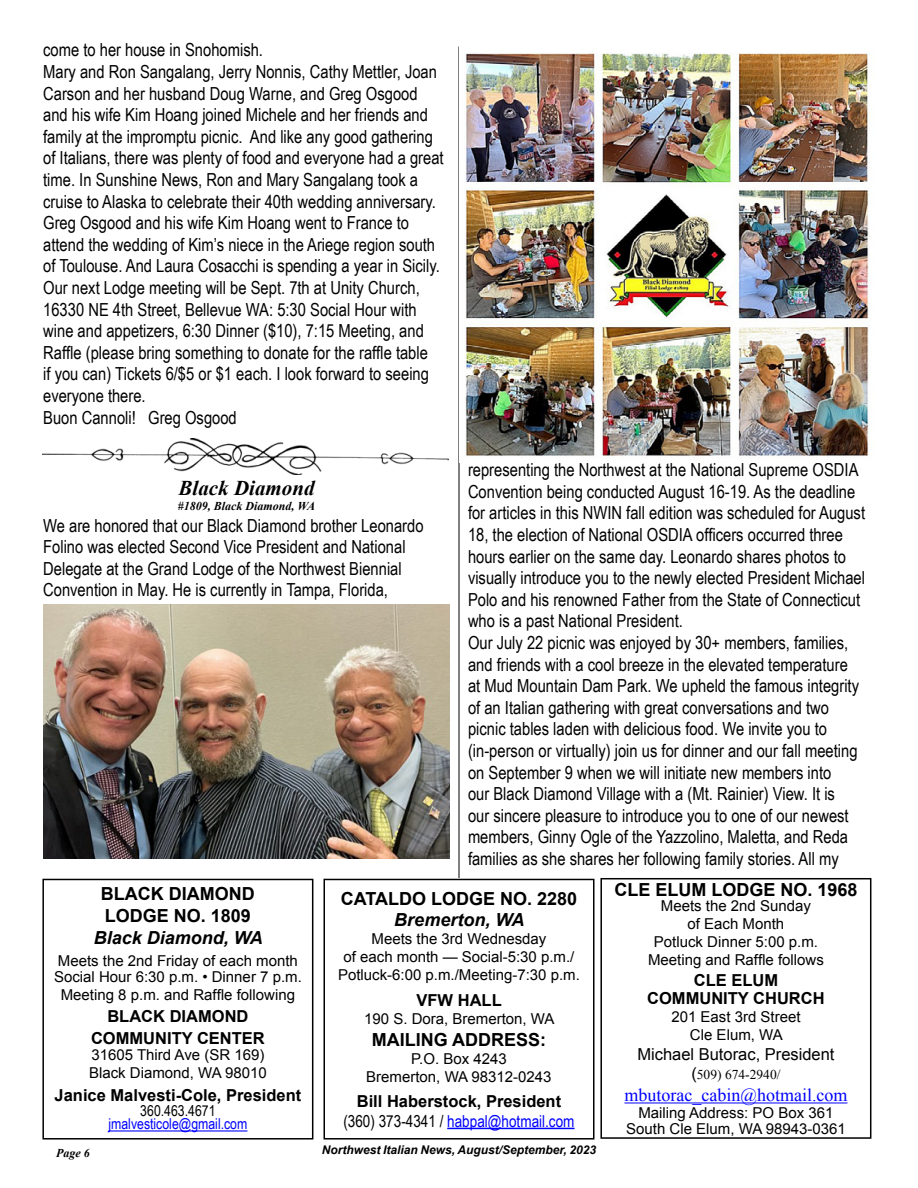
<style>
.page{position:relative;width:918px;height:1188px;background:#fff}
.page>*{position:absolute;margin:0;border:0;box-sizing:border-box;transform-origin:0 0}
.t1{font:italic 700 21px "Times New Roman";color:#000}
.t2{font:18px/21.6px "Arial Narrow";color:#000}
.t3{font:700 18px/21.6px "Arial";color:#000}
.t4{font:italic 700 18px "Arial";color:#000}
.t5{font:18px "Times New Roman";color:#00f}
.t6{font:700 16.5px/21.6px "Arial";color:#000;text-align:center}
.t7{font:16.5px "Arial Narrow";color:#00f}
.t8{font:16.5px "Arial";color:#000}
.t9{font:15px/18px "Arial";color:#000;text-align:center}
.t10{font:15px "Arial Narrow";color:#00f}
.t11{font:15px "Arial Narrow";color:#000}
.t12{font:13.5px "Times New Roman";color:#000}
.t13{font:italic 700 12px "Arial";color:#000}
.t14{font:italic 700 12px "Times New Roman";color:#000}
.s1{color:#000}
.s2{font-family:"Arial";font-size:16.5px}
</style>
<div class="page">
<hr style="left:108px;top:1130px;width:139px;height:2px;background:#00f">
<div style="left:42px;top:879px;width:271px;height:261px;border:2px solid #000"></div>
<hr style="left:447px;top:1128px;width:128px;height:1px;background:#00f">
<div style="left:324px;top:879px;width:270px;height:261px;border:2px solid #000"></div>
<hr style="left:624px;top:1103px;width:223px;height:1px;background:#00f">
<div style="left:600px;top:878px;width:271px;height:261px;border:2px solid #000"></div>
<hr style="left:459px;top:47px;width:1px;height:831px;background:#000">
<img style="left:459px;top:47px;width:410px;height:415px">
<img style="left:44px;top:605px;width:406px;height:253px">
<img style="left:42px;top:439px;width:406px;height:35px">
<p class="t2" style="left:43px;top:38px;width:402px">come to her house in Snohomish.<br>Mary and Ron Sangalang, Jerry Nonnis, Cathy Mettler, Joan Carson and her husband Doug Warne, and Greg Osgood and his wife Kim Hoang joined Michele and her friends and family at the impromptu picnic. And like any good gathering of Italians, there was plenty of food and everyone had a great time. In Sunshine News, Ron and Mary Sangalang took a cruise to Alaska to celebrate their 40th wedding anniversary.<br>Greg Osgood and his wife Kim Hoang went to France to attend the wedding of Kim’s niece in the Ariege region south of Toulouse. And Laura Cosacchi is spending a year in Sicily.<br>Our next Lodge meeting will be Sept. 7th at Unity Church, 16330 NE 4th Street, Bellevue WA: 5:30 Social Hour with wine and appetizers, 6:30 Dinner ($10), 7:15 Meeting, and Raffle (please bring something to donate for the raffle table<br>if you can) Tickets 6/$5 or $1 each. I look forward to seeing everyone there.<br>Buon Cannoli! Greg Osgood</p>
<p class="t1" style="left:179px;top:473px;width:137px">Black Diamond</p>
<p class="t14" style="left:178px;top:498px;width:139px">#1809, Black Diamond, WA</p>
<p class="t2" style="left:43px;top:514px;width:382px">We are honored that our Black Diamond brother Leonardo Folino was elected Second Vice President and National Delegate at the Grand Lodge of the Northwest Biennial Convention in May. He is currently in Tampa, Florida,</p>
<p class="t2" style="left:468px;top:458px;width:399px">representing the Northwest at the National Supreme OSDIA Convention being conducted August 16-19. As the deadline for articles in this NWIN fall edition was scheduled for August 18, the election of National OSDIA officers occurred three hours earlier on the same day. Leonardo shares photos to visually introduce you to the newly elected President Michael Polo and his renowned Father from the State of Connecticut who is a past National President.<br>Our July 22 picnic was enjoyed by 30+ members, families, and friends with a cool breeze in the elevated temperature<br>at Mud Mountain Dam Park. We upheld the famous integrity of an Italian gathering with great conversations and two picnic tables laden with delicious food. We invite you to (in-person or virtually) join us for dinner and our fall meeting on September 9 when we will initiate new members into<br>our Black Diamond Village with a (Mt. Rainier) View. It is<br>our sincere pleasure to introduce you to one of our newest members, Ginny Ogle of the Yazzolino, Maletta, and Reda families as she shares her following family stories. All my</p>
<p class="t3" style="left:101px;top:884px;width:155px">BLACK DIAMOND<br>LODGE NO. 1809</p>
<p class="t4" style="left:94px;top:926px;width:171px">Black Diamond, WA</p>
<p class="t9" style="left:54px;top:952px;width:249px;line-height:16.5px;text-align:left">Meets the 2nd Friday of each month<br>Social Hour 6:30 p.m. • Dinner 7 p.m.</p>
<p class="t9" style="left:61px;top:986px;width:236px">Meeting 8 p.m. and Raffle following</p>
<p class="t6" style="left:91px;top:1006px;width:175px">BLACK DIAMOND<br>COMMUNITY CENTER</p>
<p class="t9" style="left:89px;top:1046px;width:179px;text-align:left">31605 Third Ave (SR 169)<br>Black Diamond, WA 98010</p>
<p class="t6" style="left:55px;top:1085px;width:248px">Janice Malvesti-Cole, President</p>
<p class="t11" style="left:140px;top:1100px;width:77px">360.463.4671</p>
<p class="t10" style="left:108px;top:1113px;width:140px">jmalvesticole@gmail.com</p>
<p class="t3" style="left:341px;top:888px;width:238px">CATALDO LODGE NO. 2280</p>
<p class="t4" style="left:394px;top:908px;width:132px">Bremerton, WA</p>
<p class="t9" style="left:338px;top:930px;width:243px">Meets the 3rd Wednesday<br>of each month — Social-5:30 p.m./<br>Potluck-6:00 p.m./Meeting-7:30 p.m.</p>
<p class="t6" style="left:417px;top:990px;width:87px">VFW HALL</p>
<p class="t9" style="left:364px;top:1010px;width:192px">190 S. Dora, Bremerton, WA</p>
<p class="t3" style="left:372px;top:1030px;width:176px">MAILING ADDRESS:</p>
<p class="t9" style="left:366px;top:1050px;width:187px">P.O. Box 4243<br>Bremerton, WA 98312-0243</p>
<p class="t6" style="left:357px;top:1091px;width:206px">Bill Haberstock, President</p>
<p class="t7" style="left:343px;top:1109px;width:233px"><span class="s1">(360) 373-4341 /</span> habpal@hotmail.com</p>
<p class="t14" style="left:56px;top:1145px;width:35px">Page 6</p>
<p class="t13" style="left:322px;top:1142px;width:276px">Northwest Italian News, August/September, 2023</p>
<p class="t3" style="left:614px;top:879px;width:245px">CLE ELUM LODGE NO. 1968</p>
<p class="t9" style="left:648px;top:896px;width:177px">Meets the 2nd Sunday<br>of Each Month<br>Potluck Dinner 5:00 p.m.<br>Meeting and Raffle follows</p>
<p class="t6" style="left:647px;top:972px;width:179px;line-height:18px">CLE ELUM<br>COMMUNITY CHURCH</p>
<p class="t9" style="left:671px;top:1008px;width:131px">201 East 3rd Street<br>Cle Elum, WA</p>
<p class="t8" style="left:637px;top:1043px;width:199px">Michael Butorac, President</p>
<p class="t12" style="left:691px;top:1066px;width:91px"><span class="s2">(</span>509) 674-2940/</p>
<p class="t5" style="left:624px;top:1083px;width:225px">mbutorac_cabin@hotmail.com</p>
<p class="t9" style="left:626px;top:1104px;width:221px;line-height:16.5px">Mailing Address: PO Box 361<br>South Cle Elum, WA 98943-0361</p>
</div>
